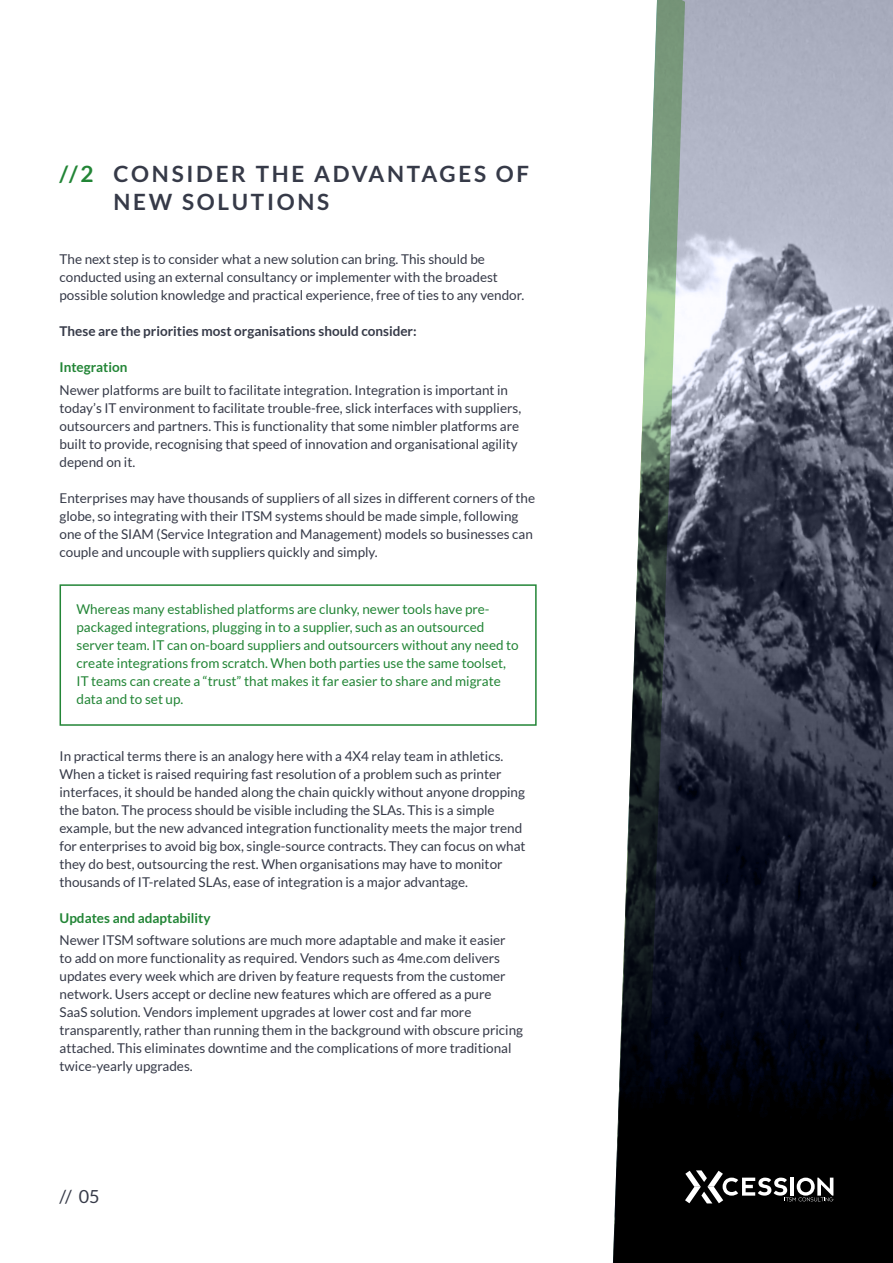
<style>
.page{position:relative;width:893px;height:1263px;background:#fff}
.page>*{position:absolute;margin:0;border:0;box-sizing:border-box;transform-origin:0 0}
.t1{font:700 22.5px/28.5px "Lato";letter-spacing:.12em;color:#363a48}
.t2{font:18px "Lato";color:#363a48}
.t3{font:13.5px/18px "Lato";color:#363a48}
.t4{font:13.5px/18px "Lato";color:#228536}
.t5{font:700 13.5px "Lato";color:#363a48}
.t6{font:700 13.5px "Lato";color:#228536}
.s1{color:#228536}
</style>
<div class="page">
<svg style="left:685px;top:0;width:208px;height:1263px"></svg>
<svg style="left:685px;top:1170px;width:148px;height:33px"></svg>
<svg style="left:613px;top:0;width:72px;height:1263px"></svg>
<div style="left:60px;top:584px;width:477px;height:142px;border:2px solid #228536"></div>
<h1 class="t1" style="left:114px;top:159px;width:417px;text-indent:-54px"><span class="s1">//2</span> CONSIDER THE ADVANTAGES OF<br>NEW SOLUTIONS</h1>
<p class="t3" style="left:60px;top:250px;width:466px">The next step is to consider what a new solution can bring. This should be conducted using an external consultancy or implementer with the broadest possible solution knowledge and practical experience, free of ties to any vendor.</p>
<p class="t5" style="left:60px;top:324px;width:359px">These are the priorities most organisations should consider:</p>
<p class="t6" style="left:60px;top:360px;width:69px">Integration</p>
<p class="t3" style="left:60px;top:381px;width:463px">Newer platforms are built to facilitate integration. Integration is important in today’s IT environment to facilitate trouble-free, slick interfaces with suppliers, outsourcers and partners. This is functionality that some nimbler platforms are built to provide, recognising that speed of innovation and organisational agility depend on it.</p>
<p class="t3" style="left:60px;top:489px;width:477px">Enterprises may have thousands of suppliers of all sizes in different corners of the globe, so integrating with their ITSM systems should be made simple, following one of the SIAM (Service Integration and Management) models so businesses can couple and uncouple with suppliers quickly and simply.</p>
<p class="t4" style="left:77px;top:600px;width:444px">Whereas many established platforms are clunky, newer tools have pre&shy;packaged integrations, plugging in to a supplier, such as an outsourced server team. IT can on-board suppliers and outsourcers without any need to create integrations from scratch. When both parties use the same toolset, IT teams can create a “trust” that makes it far easier to share and migrate data and to set up.</p>
<p class="t3" style="left:60px;top:747px;width:468px">In practical terms there is an analogy here with a 4X4 relay team in athletics.<br>When a ticket is raised requiring fast resolution of a problem such as printer interfaces, it should be handed along the chain quickly without anyone dropping the baton. The process should be visible including the SLAs. This is a simple example, but the new advanced integration functionality meets the major trend for enterprises to avoid big box, single-source contracts. They can focus on what they do best, outsourcing the rest. When organisations may have to monitor thousands of IT-related SLAs, ease of integration is a major advantage.</p>
<p class="t6" style="left:60px;top:910px;width:152px">Updates and adaptability</p>
<p class="t3" style="left:60px;top:931px;width:465px">Newer ITSM software solutions are much more adaptable and make it easier<br>to add on more functionality as required. Vendors such as 4me.com delivers updates every week which are driven by feature requests from the customer network. Users accept or decline new features which are offered as a pure<br>SaaS solution. Vendors implement upgrades at lower cost and far more transparently, rather than running them in the background with obscure pricing attached. This eliminates downtime and the complications of more traditional twice-yearly upgrades.</p>
<h2 class="t2" style="left:60px;top:1187px;width:42px">// 05</h2>
</div>
